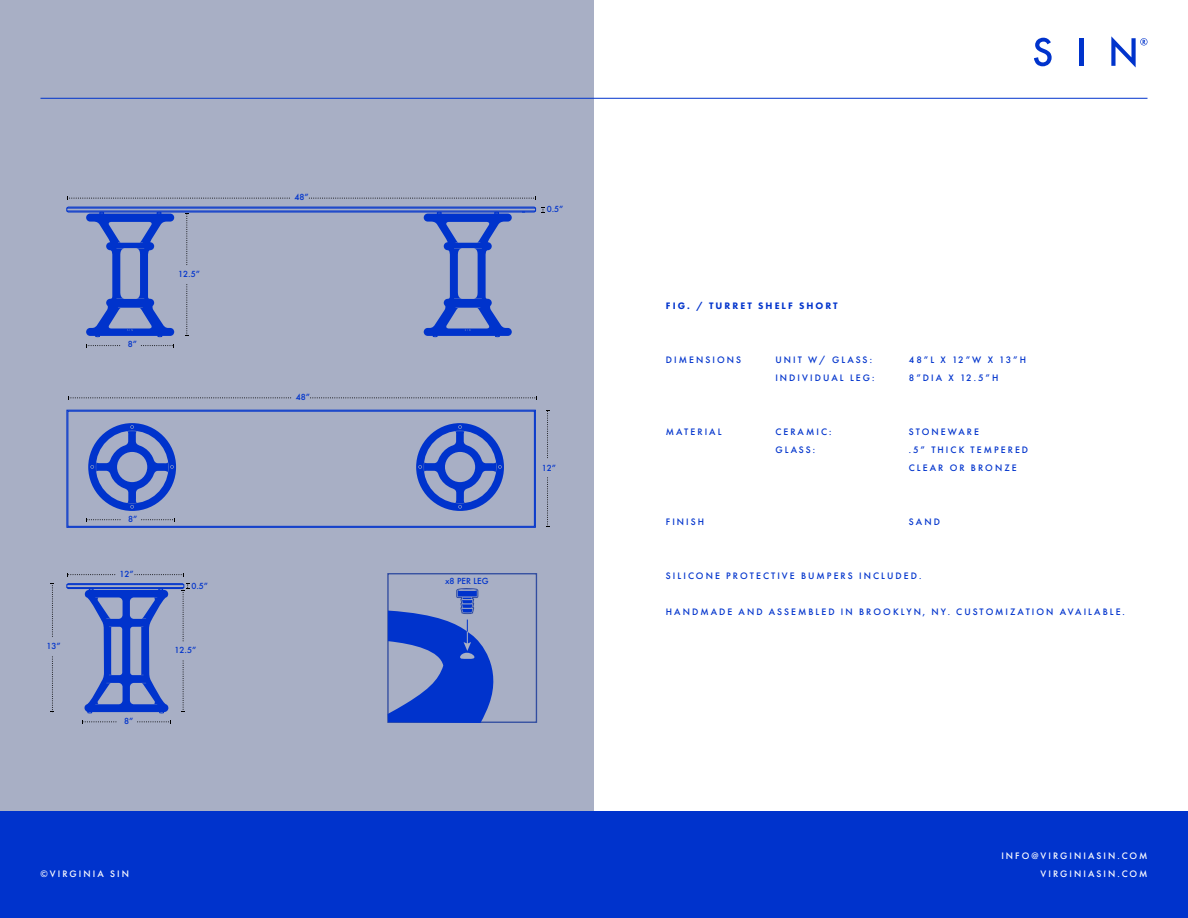
<style>
.page{position:relative;width:1188px;height:918px;background:#fff}
.page>*{position:absolute;margin:0;border:0;box-sizing:border-box;transform-origin:0 0}
.t1{font:500 9.75px/18px "Futura PT";letter-spacing:.21em;color:#03c}
.t2{font:500 9.75px/18px "Futura PT";letter-spacing:.21em;color:#fff;text-align:right}
.t3{font:800 9.75px "Futura PT";letter-spacing:.21em;color:#03c}
.t4{font:500 8.1px "Futura";color:#03c}
</style>
<div class="page">
<div style="left:0;top:0;width:594px;height:811px;background:#a8afc5"></div>
<svg style="left:309px;top:196px;width:227px;height:4px"></svg>
<svg style="left:67px;top:196px;width:223px;height:4px"></svg>
<svg style="left:66px;top:206px;width:479px;height:131px"></svg>
<svg style="left:141px;top:344px;width:33px;height:4px"></svg>
<svg style="left:86px;top:344px;width:35px;height:4px"></svg>
<div style="left:387px;top:573px;width:150px;height:150px;border:1px solid #324da0"></div>
<svg style="left:388px;top:587px;width:114px;height:136px"></svg>
<svg style="left:50px;top:657px;width:4px;height:55px"></svg>
<svg style="left:50px;top:583px;width:4px;height:54px"></svg>
<svg style="left:138px;top:720px;width:33px;height:4px"></svg>
<svg style="left:83px;top:721px;width:34px;height:2px"></svg>
<svg style="left:67px;top:573px;width:48px;height:4px"></svg>
<svg style="left:134px;top:573px;width:50px;height:4px"></svg>
<svg style="left:66px;top:583px;width:124px;height:130px"></svg>
<svg style="left:88px;top:423px;width:88px;height:88px"></svg>
<svg style="left:416px;top:423px;width:88px;height:88px"></svg>
<div style="left:67px;top:410px;width:469px;height:118px;border:1px solid #03c"></div>
<svg style="left:312px;top:396px;width:225px;height:4px"></svg>
<svg style="left:68px;top:396px;width:223px;height:4px"></svg>
<svg style="left:546px;top:410px;width:4px;height:48px"></svg>
<svg style="left:546px;top:477px;width:4px;height:50px"></svg>
<svg style="left:142px;top:518px;width:33px;height:4px"></svg>
<svg style="left:87px;top:519px;width:34px;height:2px"></svg>
<div style="left:0;top:811px;width:1188px;height:107px;background:#03c"></div>
<hr style="left:40px;top:98px;width:1108px;height:1px;background:#03c">
<svg style="left:1034px;top:38px;width:18px;height:28px"></svg>
<hr style="left:1079px;top:38px;width:4px;height:28px;background:#03c">
<svg style="left:1111px;top:36px;width:36px;height:31px"></svg>
<p class="t4" style="left:128px;top:339px;width:11px">8”</p>
<p class="t4" style="left:178px;top:269px;width:23px">12.5”</p>
<p class="t4" style="left:47px;top:641px;width:16px">13”</p>
<p class="t4" style="left:128px;top:513px;width:11px">8”</p>
<p class="t4" style="left:119px;top:569px;width:16px">12”</p>
<p class="t4" style="left:124px;top:715px;width:11px">8”</p>
<p class="t4" style="left:191px;top:580px;width:18px">0.5”</p>
<p class="t4" style="left:175px;top:645px;width:23px">12.5”</p>
<p class="t2" style="left:40px;top:865px;width:90px">©VIRGINIA SIN</p>
<p class="t4" style="left:294px;top:191px;width:16px">48”</p>
<p class="t4" style="left:296px;top:391px;width:16px">48”</p>
<p class="t4" style="left:547px;top:204px;width:18px">0.5”</p>
<p class="t4" style="left:445px;top:575px;width:45px">x8 PER LEG</p>
<p class="t4" style="left:542px;top:462px;width:16px">12”</p>
<p class="t3" style="left:666px;top:300px;width:173px">FIG. / TURRET SHELF SHORT</p>
<p class="t1" style="left:666px;top:351px;width:77px">DIMENSIONS</p>
<p class="t1" style="left:775px;top:351px;width:98px">UNIT W/ GLASS:</p>
<p class="t1" style="left:909px;top:351px;width:119px">48”L X 12”W X 13”H</p>
<p class="t1" style="left:775px;top:369px;width:101px">INDIVIDUAL LEG:</p>
<p class="t1" style="left:909px;top:369px;width:91px">8”DIA X 12.5”H</p>
<p class="t1" style="left:666px;top:423px;width:57px">MATERIAL</p>
<p class="t1" style="left:775px;top:423px;width:58px">CERAMIC:</p>
<p class="t1" style="left:909px;top:423px;width:72px">STONEWARE</p>
<p class="t1" style="left:775px;top:441px;width:41px">GLASS:</p>
<p class="t1" style="left:909px;top:441px;width:121px">.5” THICK TEMPERED<br>CLEAR OR BRONZE</p>
<p class="t1" style="left:666px;top:513px;width:40px">FINISH</p>
<p class="t1" style="left:909px;top:513px;width:33px">SAND</p>
<p class="t1" style="left:666px;top:567px;width:257px">SILICONE PROTECTIVE BUMPERS INCLUDED.</p>
<p class="t1" style="left:666px;top:603px;width:461px">HANDMADE AND ASSEMBLED IN BROOKLYN, NY. CUSTOMIZATION AVAILABLE.</p>
<p class="t2" style="left:1001px;top:847px;width:148px">INFO@VIRGINIASIN.COM<br>VIRGINIASIN.COM</p>
</div>
